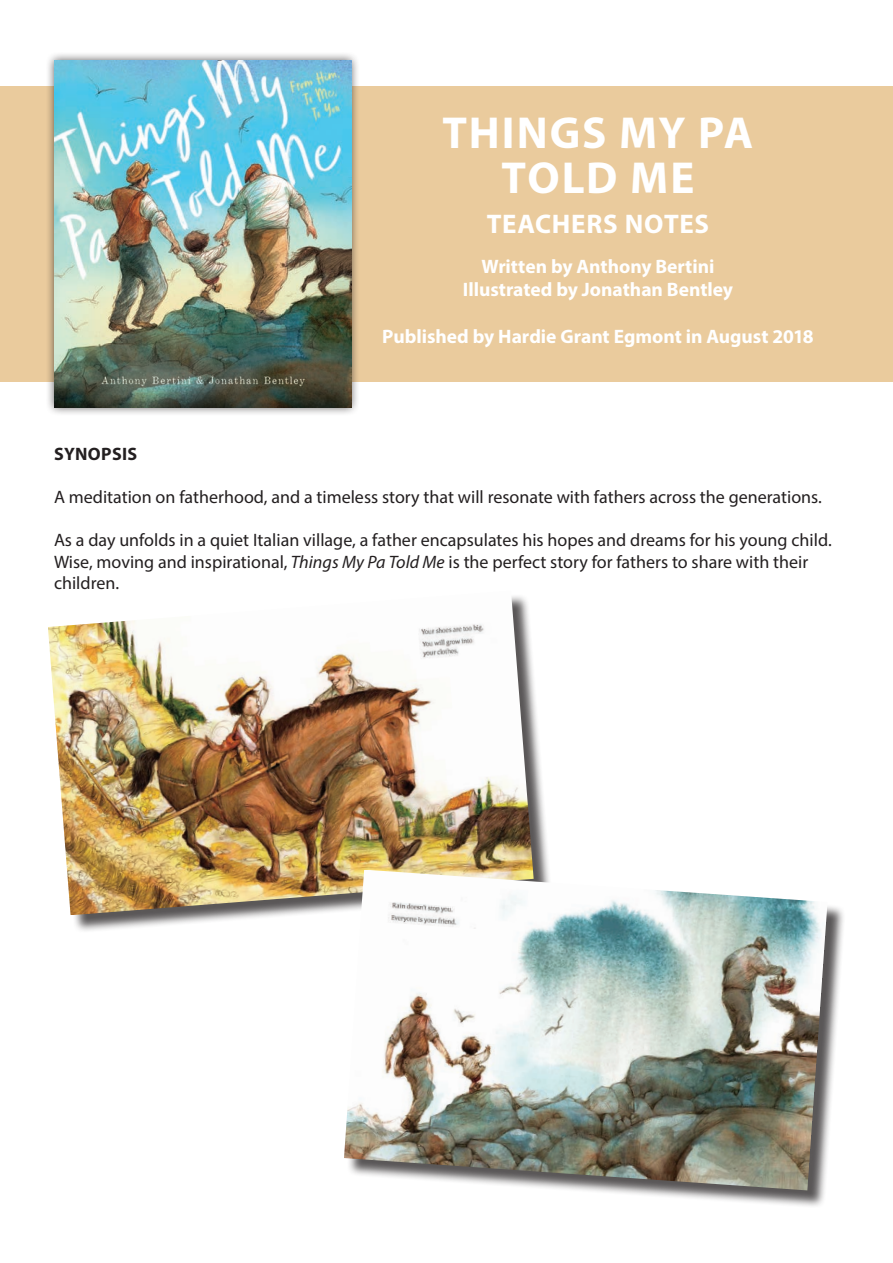
<style>
.page{position:relative;width:893px;height:1263px;background:#fff}
.page>*{position:absolute;margin:0;border:0;box-sizing:border-box;transform-origin:0 0}
.t1{font:700 45px/45px "Myriad Pro";letter-spacing:.035em;color:#fff;text-align:center}
.t2{font:700 27px "Myriad Pro";letter-spacing:.025em;color:#fff}
.t3{font:700 19.5px/23.4px "Myriad Pro";color:#fff;text-align:center}
.t4{font:18px/21.6px "Myriad Pro";color:#231f20}
.t5{font:700 18px "Myriad Pro";letter-spacing:.02em;color:#231f20}
.s1{font-style:italic}
</style>
<div class="page">
<div style="left:0;top:86px;width:893px;height:295px;background:#eacb9d"></div>
<div style="left:45px;top:51px;width:315px;height:365px;background:#231f20;opacity:.75"></div>
<img style="left:54px;top:60px;width:297px;height:347px">
<div style="left:51px;top:593px;width:501px;height:340px;background:#231f20;opacity:.75"></div>
<img style="left:48px;top:593px;width:486px;height:322px">
<div style="left:347px;top:872px;width:499px;height:337px;background:#231f20;opacity:.75"></div>
<img style="left:344px;top:870px;width:483px;height:320px">
<h1 class="t1" style="left:443px;top:109px;width:312px">THINGS MY PA<br>TOLD ME</h1>
<h2 class="t2" style="left:487px;top:206px;width:224px">TEACHERS NOTES</h2>
<p class="t3" style="left:463px;top:254px;width:272px">Written by Anthony Bertini<br>Illustrated by Jonathan Bentley</p>
<p class="t3" style="left:382px;top:324px;width:433px">Published by Hardie Grant Egmont in August 2018</p>
<p class="t5" style="left:54px;top:442px;width:85px">SYNOPSIS</p>
<p class="t4" style="left:54px;top:486px;width:769px">A meditation on fatherhood, and a timeless story that will resonate with fathers across the generations.</p>
<p class="t4" style="left:54px;top:529px;width:779px">As a day unfolds in a quiet Italian village, a father encapsulates his hopes and dreams for his young child.<br>Wise, moving and inspirational, <span class="s1">Things My Pa Told Me</span> is the perfect story for fathers to share with their children.</p>
</div>
